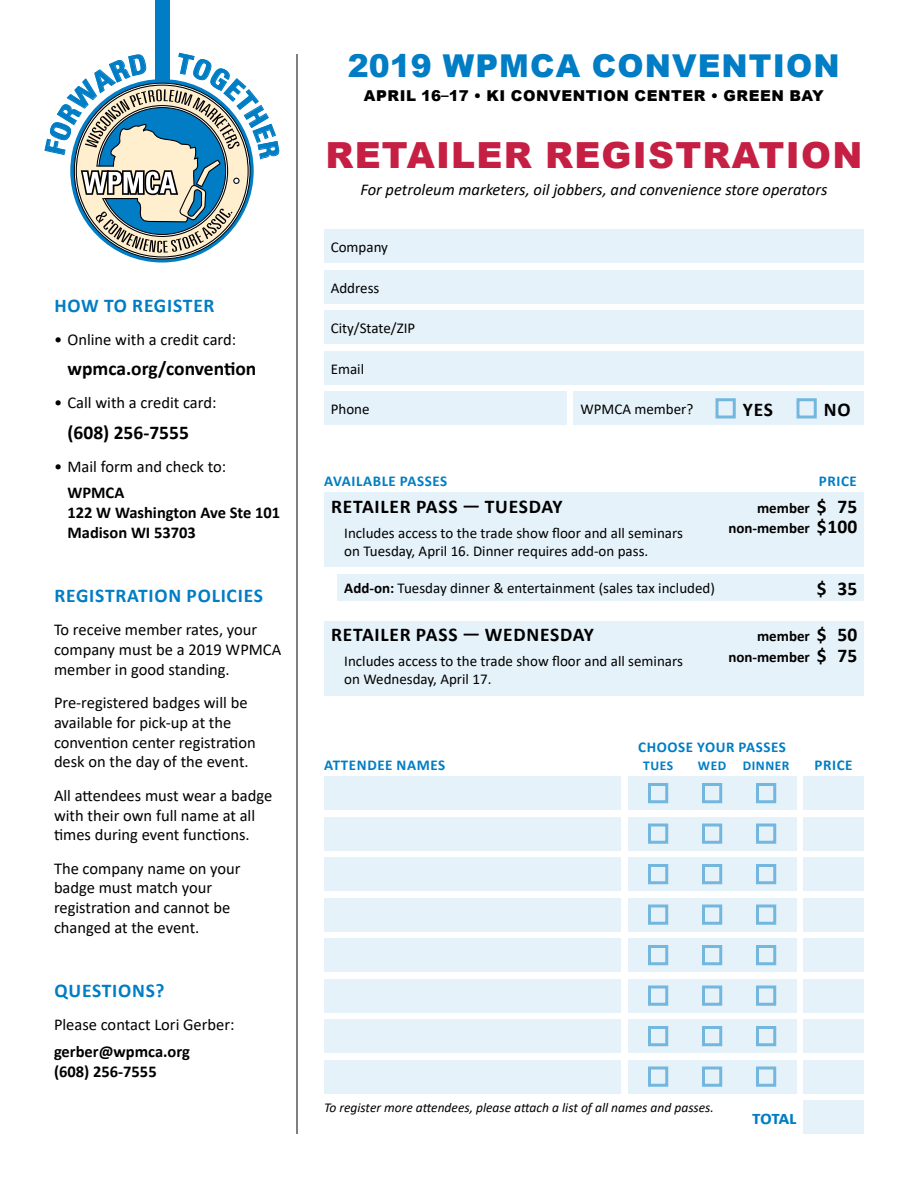
<style>
.page{position:relative;width:918px;height:1188px;background:#fff}
.page>*{position:absolute;margin:0;border:0;box-sizing:border-box;transform-origin:0 0}
.t1{font:900 36px "Arial";letter-spacing:.035em;color:#c51f43}
.t2{font:900 31.5px "Arial";letter-spacing:.035em;color:#007dc5}
.t3{font:700 19.5px "Calibri";letter-spacing:.015em;color:#000}
.t4{font:700 19.5px "Calibri";letter-spacing:.04em;color:#007dc5}
.t5{font:700 19.5px "Calibri";letter-spacing:.04em;color:#000}
.t6{font:16.5px/19.8px "Calibri";color:#000}
.t7{font:700 16.5px/19.8px "Calibri";color:#000}
.t8{font:italic 16.5px "Calibri";color:#000}
.t9{font:15px/18px "Calibri";color:#000}
.t10{font:700 15px "Calibri";letter-spacing:.04em;color:#007dc5}
.t11{font:900 15px "Arial";letter-spacing:.035em;color:#000}
.t12{font:700 15px/20.2px "Calibri";color:#000;text-align:right}
.t13{font:italic 13.5px "Calibri";color:#000}
.t14{font:700 13.5px "Calibri";letter-spacing:.04em;color:#007dc5}
.s1{font-weight:700}
</style>
<div class="page">
<div style="left:574px;top:392px;width:290px;height:33px;background:#e6f2f9"></div>
<div style="left:324px;top:230px;width:540px;height:33px;background:#e6f2f9"></div>
<div style="left:324px;top:270px;width:540px;height:34px;background:#e6f2f9"></div>
<div style="left:324px;top:310px;width:540px;height:34px;background:#e6f2f9"></div>
<div style="left:324px;top:392px;width:243px;height:33px;background:#e6f2f9"></div>
<div style="left:324px;top:351px;width:540px;height:34px;background:#e6f2f9"></div>
<div style="left:324px;top:493px;width:540px;height:74px;background:#e6f2f9"></div>
<div style="left:324px;top:621px;width:540px;height:74px;background:#e6f2f9"></div>
<svg style="left:628px;top:776px;width:168px;height:34px;background:#d9ebf6"></svg>
<div style="left:324px;top:857px;width:297px;height:34px;background:#e6f2f9"></div>
<div style="left:324px;top:898px;width:297px;height:34px;background:#e6f2f9"></div>
<div style="left:324px;top:938px;width:297px;height:34px;background:#e6f2f9"></div>
<div style="left:324px;top:979px;width:297px;height:33px;background:#e6f2f9"></div>
<div style="left:324px;top:1060px;width:297px;height:34px;background:#e6f2f9"></div>
<div style="left:803px;top:857px;width:61px;height:34px;background:#e6f2f9"></div>
<div style="left:803px;top:898px;width:61px;height:34px;background:#e6f2f9"></div>
<div style="left:803px;top:938px;width:61px;height:34px;background:#e6f2f9"></div>
<div style="left:803px;top:979px;width:61px;height:33px;background:#e6f2f9"></div>
<div style="left:803px;top:1060px;width:61px;height:34px;background:#e6f2f9"></div>
<div style="left:324px;top:776px;width:297px;height:34px;background:#e6f2f9"></div>
<div style="left:324px;top:817px;width:297px;height:33px;background:#e6f2f9"></div>
<div style="left:803px;top:776px;width:61px;height:34px;background:#e6f2f9"></div>
<div style="left:803px;top:817px;width:61px;height:33px;background:#e6f2f9"></div>
<svg style="left:628px;top:817px;width:168px;height:33px;background:#d9ebf6"></svg>
<svg style="left:628px;top:857px;width:168px;height:34px;background:#d9ebf6"></svg>
<svg style="left:628px;top:898px;width:168px;height:34px;background:#d9ebf6"></svg>
<svg style="left:628px;top:938px;width:168px;height:34px;background:#d9ebf6"></svg>
<svg style="left:628px;top:979px;width:168px;height:33px;background:#d9ebf6"></svg>
<svg style="left:628px;top:1060px;width:168px;height:34px;background:#d9ebf6"></svg>
<div style="left:324px;top:1019px;width:297px;height:34px;background:#e6f2f9"></div>
<div style="left:803px;top:1019px;width:61px;height:34px;background:#e6f2f9"></div>
<svg style="left:628px;top:1019px;width:168px;height:34px;background:#d9ebf6"></svg>
<div style="left:803px;top:1100px;width:61px;height:34px;background:#e6f2f9"></div>
<div style="left:338px;top:574px;width:526px;height:27px;background:#e6f2f9"></div>
<hr style="left:297px;top:54px;width:1px;height:1080px;background:#000">
<div style="left:155px;top:0;width:14px;height:88px;background:#007dc5"></div>
<svg style="left:45px;top:51px;width:235px;height:202px"></svg>
<p class="t4" style="left:54px;top:291px;width:162px">HOW TO REGISTER</p>
<p class="t6" style="left:54px;top:329px;width:184px">• Online with a credit card:</p>
<p class="t3" style="left:68px;top:355px;width:190px">WPMCA.ORG/CONVENTION</p>
<p class="t6" style="left:54px;top:393px;width:164px">• Call with a credit card:</p>
<p class="t3" style="left:68px;top:418px;width:123px">(608) 256-7555</p>
<p class="t6" style="left:54px;top:456px;width:174px">• Mail form and check to:</p>
<p class="t7" style="left:67px;top:483px;width:214px">WPMCA<br>122 W WASHINGTON AVE STE 101<br>MADISON WI 53703</p>
<p class="t4" style="left:54px;top:582px;width:210px">REGISTRATION POLICIES</p>
<p class="t6" style="left:54px;top:619px;width:229px">To receive member rates, your company must be a 2019 WPMCA member in good standing.</p>
<p class="t6" style="left:54px;top:692px;width:203px">Pre-registered badges will be available for pick-up at the convention center registration desk on the day of the event.</p>
<p class="t6" style="left:54px;top:785px;width:220px">All attendees must wear a badge with their own full name at all times during event functions.</p>
<p class="t6" style="left:54px;top:858px;width:188px">The company name on your badge must match your registration and cannot be changed at the event.</p>
<p class="t4" style="left:54px;top:977px;width:112px">QUESTIONS?</p>
<p class="t6" style="left:54px;top:1014px;width:182px">Please contact Lori Gerber:</p>
<p class="t7" style="left:54px;top:1041px;width:137px">GERBER@WPMCA.ORG (608) 256-7555</p>
<h2 class="t2" style="left:348px;top:42px;width:493px">2019 WPMCA CONVENTION</h2>
<p class="t11" style="left:364px;top:85px;width:462px">APRIL 16–17 • KI CONVENTION CENTER • GREEN BAY</p>
<h1 class="t1" style="left:325px;top:129px;width:538px">RETAILER REGISTRATION</h1>
<p class="t8" style="left:360px;top:178px;width:468px">For petroleum marketers, oil jobbers, and convenience store operators</p>
<p class="t9" style="left:331px;top:238px;width:59px">Company</p>
<p class="t9" style="left:331px;top:278px;width:50px">Address</p>
<p class="t9" style="left:331px;top:319px;width:86px">City/State/ZIP</p>
<p class="t9" style="left:331px;top:359px;width:35px">Email</p>
<p class="t9" style="left:331px;top:400px;width:40px">Phone</p>
<p class="t9" style="left:580px;top:400px;width:114px">WPMCA member?</p>
<p class="t3" style="left:743px;top:395px;width:32px">YES</p>
<p class="t3" style="left:824px;top:395px;width:28px">NO</p>
<p class="t10" style="left:324px;top:470px;width:125px">AVAILABLE PASSES</p>
<p class="t5" style="left:331px;top:493px;width:233px">RETAILER PASS — TUESDAY</p>
<p class="t10" style="left:819px;top:470px;width:40px">PRICE</p>
<p class="t3" style="left:817px;top:493px;width:42px">$ 75</p>
<p class="t12" style="left:757px;top:498px;width:54px">MEMBER</p>
<p class="t9" style="left:344px;top:523px;width:340px">Includes access to the trade show floor and all seminars on Tuesday, April 16. Dinner requires add-on pass.</p>
<p class="t3" style="left:817px;top:513px;width:42px">$100</p>
<p class="t12" style="left:728px;top:518px;width:83px">NON-MEMBER</p>
<p class="t9" style="left:344px;top:579px;width:372px"><span class="s1">ADD-ON:</span> Tuesday dinner &amp; entertainment (sales tax included)</p>
<p class="t3" style="left:817px;top:574px;width:42px">$ 35</p>
<p class="t5" style="left:331px;top:621px;width:264px">RETAILER PASS — WEDNESDAY</p>
<p class="t9" style="left:344px;top:652px;width:340px">Includes access to the trade show floor and all seminars on Wednesday, April 17.</p>
<p class="t3" style="left:817px;top:621px;width:42px">$ 50</p>
<p class="t12" style="left:728px;top:626px;width:83px">MEMBER<br>NON-MEMBER</p>
<p class="t3" style="left:817px;top:641px;width:42px">$ 75</p>
<p class="t10" style="left:638px;top:736px;width:149px">CHOOSE YOUR PASSES</p>
<p class="t10" style="left:324px;top:754px;width:123px">ATTENDEE NAMES</p>
<p class="t10" style="left:815px;top:754px;width:40px">PRICE</p>
<p class="t14" style="left:643px;top:755px;width:31px">TUES</p>
<p class="t14" style="left:698px;top:755px;width:28px">WED</p>
<p class="t14" style="left:743px;top:755px;width:48px">DINNER</p>
<p class="t13" style="left:324px;top:1098px;width:391px">To register more attendees, please attach a list of all names and passes.</p>
<p class="t4" style="left:752px;top:1104px;width:46px">TOTAL</p>
</div>
